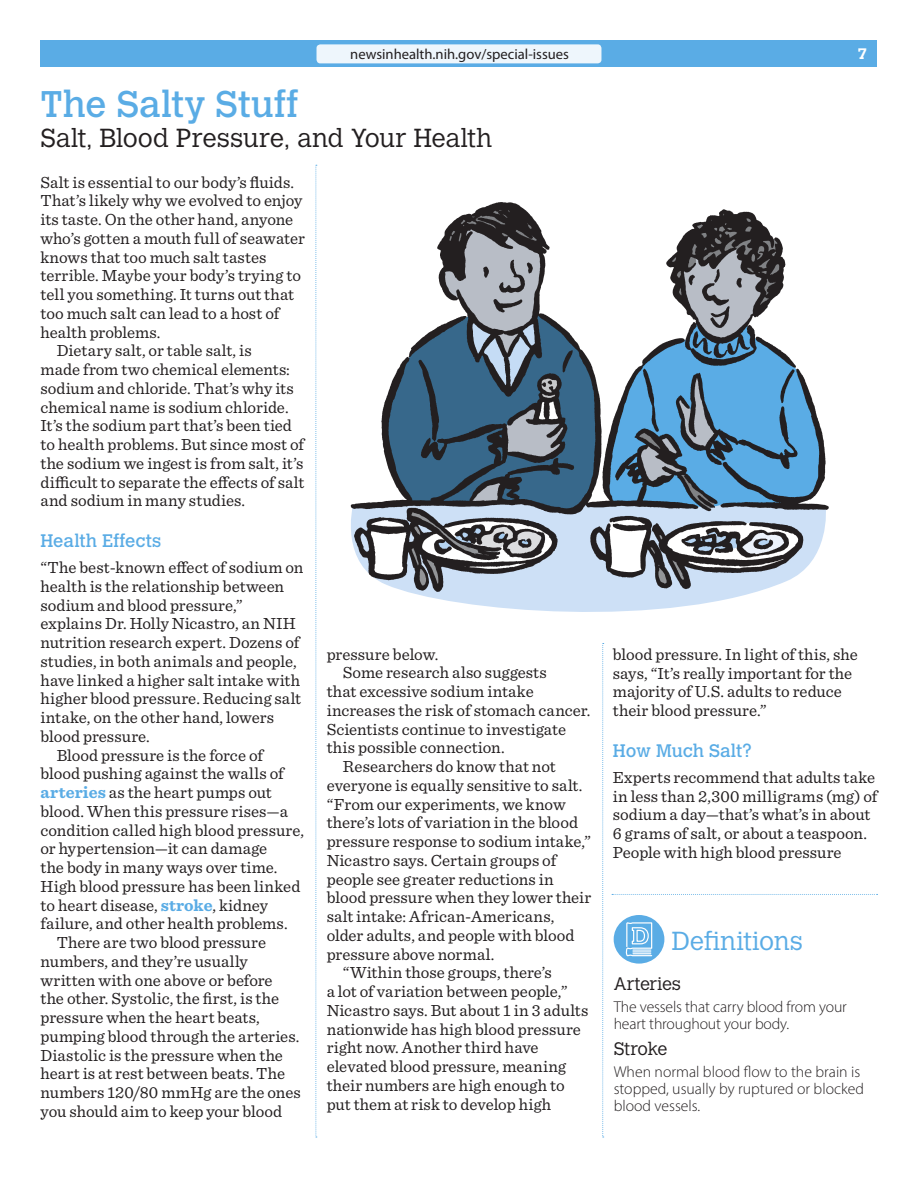
<style>
.page{position:relative;width:918px;height:1188px;background:#fff}
.page>*{position:absolute;margin:0;border:0;box-sizing:border-box;transform-origin:0 0}
.t1{font:36.75px "Calvert MT Std";letter-spacing:.005em;color:#5aace5}
.t2{font:300 25.8px "Calvert MT Std";color:#231f20}
.sidebar_H1{font:300 25.8px "Calvert MT Std";letter-spacing:.005em;color:#5aace5}
.t3{font:18px "Calvert MT Std";color:#5aace5}
.sidebar_H2{font:300 18px "Calvert MT Std";letter-spacing:-.01em;color:#231f20}
.P_first_paragraph{font:16.8px/18.8px "Sentinel";color:#231f20}
.sidebar_P{font:300 15.75px/17.2px "Myriad Pro";color:#231f20}
.sidebar_H2-2{font:300 15.75px/17.2px "Myriad Pro";letter-spacing:-.01em;color:#231f20}
.t4{font:700 15px "Calvert MT Std";color:#fff}
.t5{font:14.7px "Myriad Pro";color:#231f20}
.s1{font-weight:700;color:#5aace5}
</style>
<div class="page">
<div style="left:40px;top:40px;width:838px;height:27px;background:#5aace5"></div>
<div style="left:317px;top:44px;width:284px;height:19px;background:#eef6fc;border-radius:4px"></div>
<svg style="left:315px;top:165px;width:2px;height:973px"></svg>
<svg style="left:602px;top:643px;width:2px;height:495px"></svg>
<svg style="left:421px;top:595px;width:323px;height:17px;fill:#cde0f6"></svg>
<img style="left:350px;top:202px;width:479px;height:393px">
<div style="left:614px;top:915px;width:50px;height:49px;background:#5aace5;border-radius:50%"></div>
<svg style="left:625px;top:922px;width:28px;height:35px"></svg>
<svg style="left:612px;top:894px;width:266px;height:1px"></svg>
<p class="t5" style="left:350px;top:46px;width:220px">newsinhealth.nih.gov/special-issues</p>
<p class="t4" style="left:858px;top:45px;width:11px">7</p>
<h1 class="t1" style="left:40px;top:83px;width:259px">The Salty Stuff</h1>
<h2 class="t2" style="left:40px;top:124px;width:453px">Salt, Blood Pressure, and Your Health</h2>
<p class="P_first_paragraph" style="left:40px;top:172px;width:266px">Salt is essential to our body’s fluids.<br>That’s likely why we evolved to enjoy its taste. On the other hand, anyone who’s gotten a mouth full of seawater knows that too much salt tastes terrible. Maybe your body’s trying to tell you something. It turns out that too much salt can lead to a host of health problems.</p>
<p class="P_first_paragraph" style="left:40px;top:340px;width:265px;text-indent:16px">Dietary salt, or table salt, is<br>made from two chemical elements: sodium and chloride. That’s why its chemical name is sodium chloride.<br>It’s the sodium part that’s been tied to health problems. But since most of the sodium we ingest is from salt, it’s difficult to separate the effects of salt and sodium in many studies.</p>
<h3 class="t3" style="left:40px;top:530px;width:122px">Health Effects</h3>
<p class="P_first_paragraph" style="left:40px;top:557px;width:264px">“The best-known effect of sodium on health is the relationship between sodium and blood pressure,” explains Dr. Holly Nicastro, an NIH nutrition research expert. Dozens of studies, in both animals and people, have linked a higher salt intake with higher blood pressure. Reducing salt intake, on the other hand, lowers blood pressure.</p>
<p class="P_first_paragraph" style="left:40px;top:745px;width:265px;text-indent:16px">Blood pressure is the force of blood pushing against the walls of <span class="s1">arteries</span> as the heart pumps out blood. When this pressure rises—a condition called high blood pressure, or hypertension—it can damage<br>the body in many ways over time.<br>High blood pressure has been linked to heart disease, <span class="s1">stroke</span>, kidney failure, and other health problems.</p>
<p class="P_first_paragraph" style="left:40px;top:932px;width:262px;text-indent:16px">There are two blood pressure numbers, and they’re usually written with one above or before<br>the other. Systolic, the first, is the pressure when the heart beats, pumping blood through the arteries.<br>Diastolic is the pressure when the heart is at rest between beats. The numbers 120/80 mmHg are the ones you should aim to keep your blood</p>
<p class="P_first_paragraph" style="left:327px;top:644px;width:113px">pressure below.</p>
<p class="P_first_paragraph" style="left:327px;top:662px;width:265px;text-indent:16px">Some research also suggests<br>that excessive sodium intake increases the risk of stomach cancer.<br>Scientists continue to investigate this possible connection.</p>
<p class="P_first_paragraph" style="left:327px;top:756px;width:266px;text-indent:16px">Researchers do know that not everyone is equally sensitive to salt. “From our experiments, we know there’s lots of variation in the blood pressure response to sodium intake,” Nicastro says. Certain groups of people see greater reductions in blood pressure when they lower their salt intake: African-Americans, older adults, and people with blood pressure above normal.</p>
<p class="P_first_paragraph" style="left:327px;top:962px;width:263px;text-indent:16px">“Within those groups, there’s<br>a lot of variation between people,” Nicastro says. But about 1 in 3 adults nationwide has high blood pressure right now. Another third have elevated blood pressure, meaning their numbers are high enough to put them at risk to develop high</p>
<p class="P_first_paragraph" style="left:613px;top:644px;width:246px">blood pressure. In light of this, she says, “It’s really important for the majority of U.S. adults to reduce their blood pressure.”</p>
<h3 class="t3" style="left:613px;top:740px;width:141px">How Much Salt?</h3>
<p class="P_first_paragraph" style="left:613px;top:767px;width:266px">Experts recommend that adults take in less than 2,300 milligrams (mg) of sodium a day—that’s what’s in about 6 grams of salt, or about a teaspoon.<br>People with high blood pressure</p>
<p class="sidebar_H1" style="left:672px;top:926px;width:133px">Definitions</p>
<p class="sidebar_H2" style="left:614px;top:974px;width:69px">Arteries</p>
<p class="sidebar_H2-2" style="left:614px;top:998px;width:235px">The vessels that carry blood from your heart throughout your body.</p>
<p class="sidebar_H2" style="left:614px;top:1038px;width:55px">Stroke</p>
<p class="sidebar_P" style="left:614px;top:1063px;width:252px">When normal blood flow to the brain is stopped, usually by ruptured or blocked blood vessels.</p>
</div>
